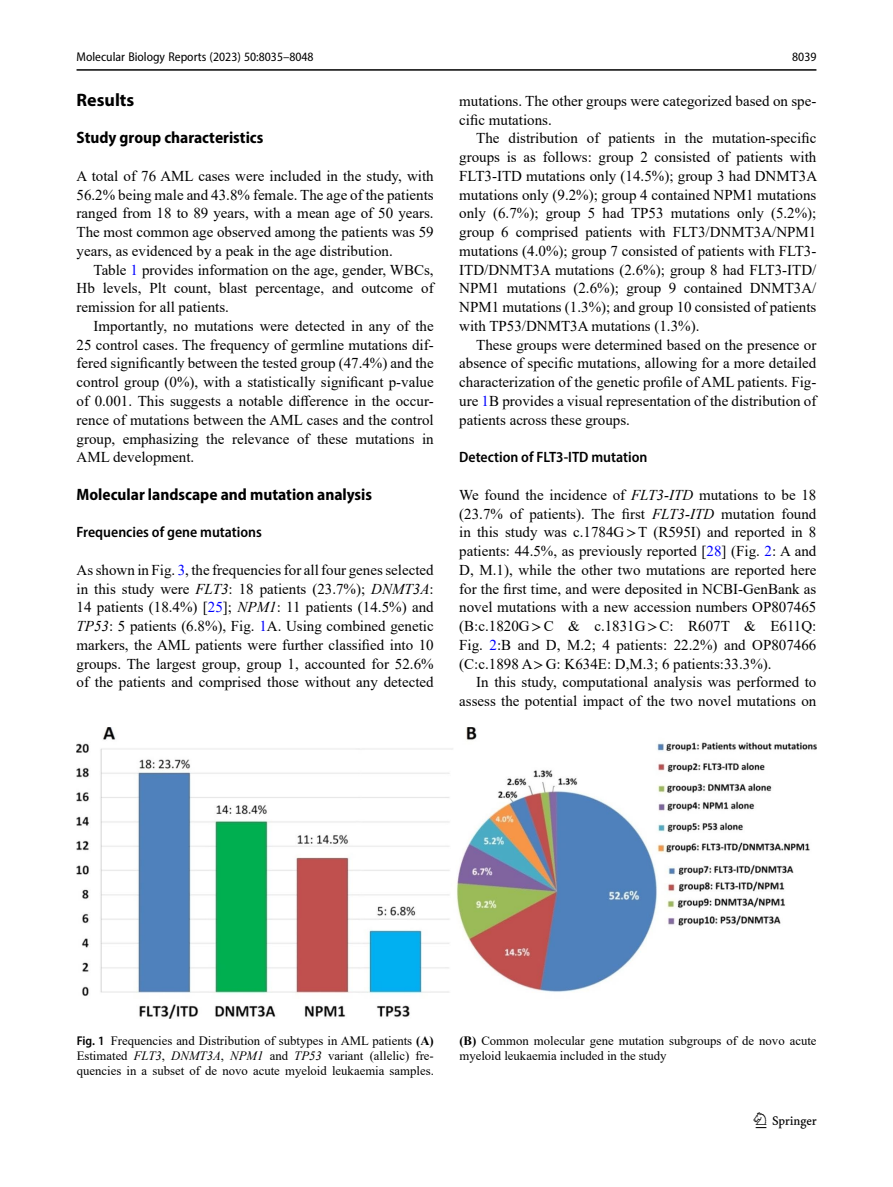
<style>
.page{position:relative;width:893px;height:1187px;background:#fff}
.page>*{position:absolute;margin:0;border:0;box-sizing:border-box;transform-origin:0 0}
.t1{font:22.5px "Springnew";color:#000}
.Head_1{font:700 18px "Myriad Pro";color:#000}
.Head_2{font:700 semi-condensed 16.5px "Myriad Pro";color:#000}
.Head_2_After_1{font:700 semi-condensed 16.5px "Myriad Pro";color:#000}
.Body_Text_Indent{font:15px/18.8px "Times New Roman";color:#000;text-align:justify}
.Body_Text{font:15px/18.8px "Times New Roman";color:#000;text-align:justify}
.Head_3{font:600 semi-condensed 15px "Myriad Pro";color:#000}
.Head_3_after_2{font:600 semi-condensed 15px "Myriad Pro";color:#000}
.Figure_Caption{font:12.75px/15px "Times New Roman";color:#000;text-align:justify}
.t2{font:semi-condensed 12.75px "Myriad Pro";color:#000}
.s1{color:#00f}
.s2{font-style:italic}
.s3{font-family:"STIX"}
.s4{font-family:"Myriad Pro";font-weight:600;font-stretch:semi-condensed}
.s5{font-weight:700}
</style>
<div class="page">
<hr style="left:77px;top:69px;width:739px;height:2px;background:#000">
<img style="left:77px;top:727px;width:740px;height:291px">
<p class="t2" style="left:77px;top:49px;width:239px">Molecular Biology Reports (2023) 50:8035–8048</p>
<p class="Head_1" style="left:77px;top:88px;width:59px">Results</p>
<p class="Head_2_After_1" style="left:77px;top:127px;width:188px">Study group characteristics</p>
<p class="Body_Text" style="left:77px;top:166px;width:359px">A total of 76 AML cases were included in the study, with 56.2% being male and 43.8% female. The age of the patients ranged from 18 to 89 years, with a mean age of 50 years.<br>The most common age observed among the patients was 59 years, as evidenced by a peak in the age distribution.</p>
<p class="Body_Text_Indent" style="left:77px;top:260px;width:359px;text-indent:17px">Table <span class="s1">1</span> provides information on the age, gender, WBCs, Hb levels, Plt count, blast percentage, and outcome of remission for all patients.</p>
<p class="Body_Text_Indent" style="left:77px;top:316px;width:359px;text-indent:17px">Importantly, no mutations were detected in any of the 25 control cases. The frequency of germline mutations dif&shy;fered significantly between the tested group (47.4%) and the control group (0%), with a statistically significant p-value of 0.001. This suggests a notable difference in the occur&shy;rence of mutations between the AML cases and the control group, emphasizing the relevance of these mutations in AML development.</p>
<p class="Head_2" style="left:77px;top:483px;width:297px">Molecular landscape and mutation analysis</p>
<p class="Head_3_after_2" style="left:77px;top:523px;width:187px">Frequencies of gene mutations</p>
<p class="Body_Text" style="left:77px;top:560px;width:359px">As shown in Fig. <span class="s1">3</span>, the frequencies for all four genes selected in this study were <span class="s2">FLT3</span>: 18 patients (23.7%); <span class="s2">DNMT3A</span>:<br>14 patients (18.4%) [<span class="s1">25</span>]; <span class="s2">NPM1</span>: 11 patients (14.5%) and <span class="s2">TP53</span>: 5 patients (6.8%), Fig. <span class="s1">1</span>A. Using combined genetic markers, the AML patients were further classified into 10 groups. The largest group, group 1, accounted for 52.6% of the patients and comprised those without any detected</p>
<p class="t2" style="left:792px;top:49px;width:26px">8039</p>
<p class="Body_Text" style="left:459px;top:91px;width:359px">mutations. The other groups were categorized based on spe&shy;cific mutations.</p>
<p class="Body_Text_Indent" style="left:459px;top:128px;width:359px;text-indent:17px">The distribution of patients in the mutation-specific groups is as follows: group 2 consisted of patients with FLT3-ITD mutations only (14.5%); group 3 had DNMT3A mutations only (9.2%); group 4 contained NPM1 mutations only (6.7%); group 5 had TP53 mutations only (5.2%); group 6 comprised patients with FLT3/DNMT3A/NPM1 mutations (4.0%); group 7 consisted of patients with FLT3- ITD/DNMT3A mutations (2.6%); group 8 had FLT3-ITD/ NPM1 mutations (2.6%); group 9 contained DNMT3A/ NPM1 mutations (1.3%); and group 10 consisted of patients with TP53/DNMT3A mutations (1.3%).</p>
<p class="Body_Text_Indent" style="left:459px;top:335px;width:359px;text-indent:17px">These groups were determined based on the presence or absence of specific mutations, allowing for a more detailed characterization of the genetic profile of AML patients. Fig&shy;ure <span class="s1">1</span>B provides a visual representation of the distribution of patients across these groups.</p>
<p class="Head_3" style="left:459px;top:448px;width:190px">Detection of FLT3-ITD mutation</p>
<p class="Body_Text" style="left:459px;top:485px;width:359px">We found the incidence of <span class="s2">FLT3-ITD</span> mutations to be 18 (23.7% of patients). The first <span class="s2">FLT3-ITD</span> mutation found in this study was c.1784G<span class="s3">&gt;</span>T (R595I) and reported in 8 patients: 44.5%, as previously reported [<span class="s1">28</span>] (Fig. <span class="s1">2</span>: A and D, M.1), while the other two mutations are reported here for the first time, and were deposited in NCBI-GenBank as novel mutations with a new accession numbers OP807465 (B:c.1820G<span class="s3">&gt;</span>C &amp; c.1831G<span class="s3">&gt;</span>C: R607T &amp; E611Q:<br>Fig. <span class="s1">2</span>:B and D, M.2; 4 patients: 22.2%) and OP807466 (C:c.1898 A<span class="s3">&gt;</span>G: K634E: D,M.3; 6 patients:33.3%).</p>
<p class="Body_Text_Indent" style="left:459px;top:672px;width:359px;text-align:right">In this study, computational analysis was performed to assess the potential impact of the two novel mutations on</p>
<p class="Figure_Caption" style="left:77px;top:1033px;width:359px"><span class="s4">Fig. 1</span> Frequencies and Distribution of subtypes in AML patients <span class="s5">(A)<br></span>Estimated <span class="s2">FLT3</span>, <span class="s2">DNMT3A</span>, <span class="s2">NPM1</span> and <span class="s2">TP53</span> variant (allelic) fre&shy;quencies in a subset of de novo acute myeloid leukaemia samples.</p>
<p class="Figure_Caption" style="left:459px;top:1033px;width:359px"><span class="s5">(B)</span> Common molecular gene mutation subgroups of de novo acute myeloid leukaemia included in the study</p>
<h1 class="t1" style="left:756px;top:1107px;width:63px">1 3</h1>
</div>
